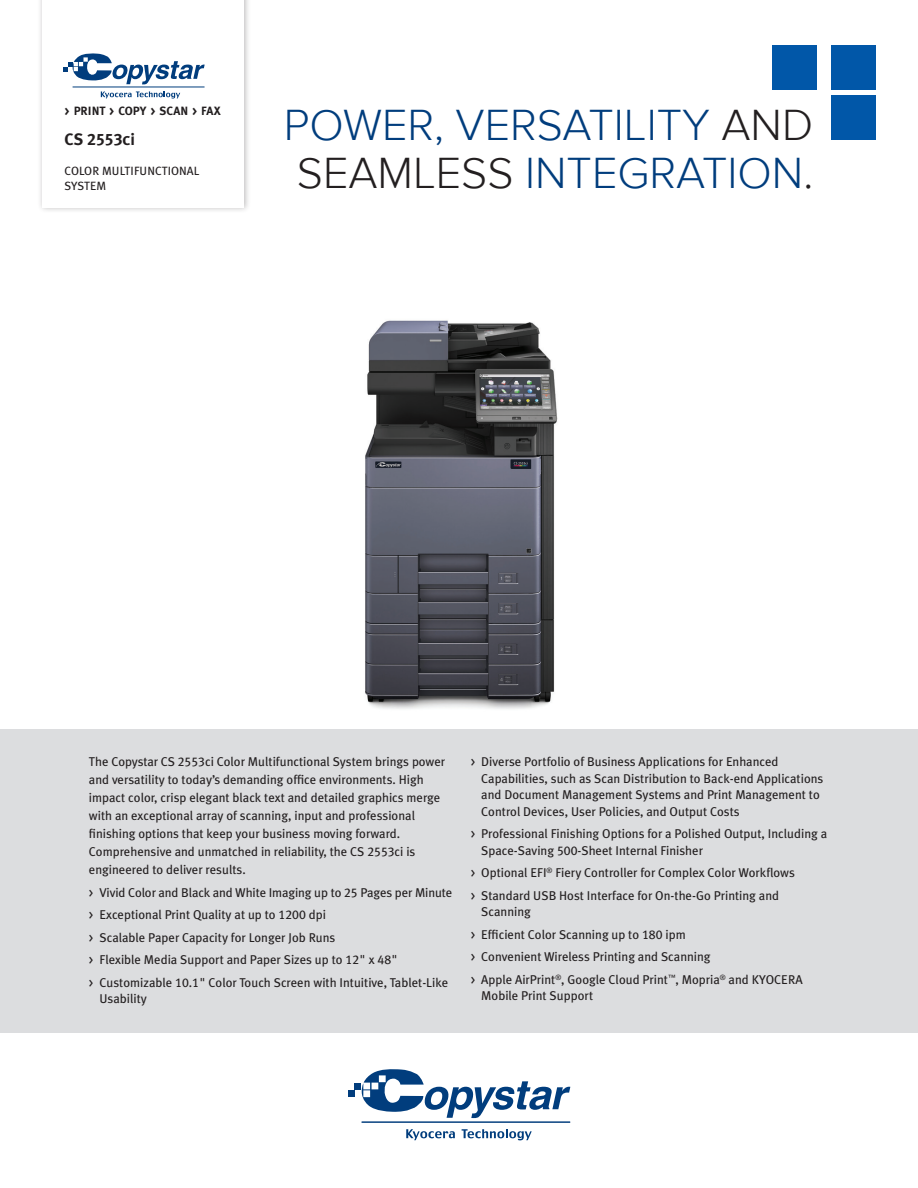
<style>
.page{position:relative;width:918px;height:1188px;background:#fff}
.page>*{position:absolute;margin:0;border:0;box-sizing:border-box;transform-origin:0 0}
.t1{font:300 45px/48px "Proxima Nova";color:#013d7d}
.t2{font:16.5px "Meta Plus Bold Caps";color:#231f20}
.t3{font:12.75px/22.5px "Meta Plus";color:#231f20}
.t4{font:12px/15px "Meta Plus";color:#231f20}
.t5{font:12px "Meta Plus Bold Caps";color:#231f20}
.s1{font-family:"Meta Plus";font-weight:700}
.s2{color:#231f20}
.s3{font-family:"Meta Plus Book Caps"}
</style>
<div class="page">
<img style="left:365px;top:320px;width:193px;height:389px">
<div style="left:0;top:729px;width:918px;height:304px;background:#dcdddf"></div>
<div style="left:37px;top:0;width:213px;height:214px;background:#231f20;opacity:.3"></div>
<div style="left:42px;top:0;width:201px;height:207px;background:#fff"></div>
<svg style="left:64px;top:53px;width:141px;height:31px"></svg>
<hr style="left:73px;top:87px;width:132px;height:1px;background:#013d7d">
<svg style="left:101px;top:91px;width:79px;height:8px"></svg>
<svg style="left:362px;top:1069px;width:208px;height:49px"></svg>
<div style="left:354px;top:1083px;width:7px;height:6px;background:#013d7d"></div>
<div style="left:348px;top:1090px;width:6px;height:7px;background:#013d7d"></div>
<hr style="left:362px;top:1122px;width:208px;height:1px;background:#013d7d">
<svg style="left:406px;top:1129px;width:49px;height:11px"></svg>
<svg style="left:462px;top:1129px;width:70px;height:11px"></svg>
<div style="left:831px;top:45px;width:44px;height:45px;background:#0157a8"></div>
<div style="left:831px;top:96px;width:44px;height:44px;background:#0157a8"></div>
<div style="left:773px;top:45px;width:44px;height:45px;background:#0157a8"></div>
<p class="t5" style="left:65px;top:104px;width:158px">&gt; PRINT &gt; COPY &gt; SCAN &gt; FAX</p>
<p class="t2" style="left:65px;top:130px;width:72px"><span class="s1">CS</span> 2553c<span class="s1">i</span></p>
<p class="t4" style="left:65px;top:163px;width:136px">COLOR MULTIFUNCTIONAL<br>SYSTEM</p>
<h1 class="t1" style="left:284px;top:101px;width:531px">POWER, VERSATILITY <span class="s2">AND<br>SEAMLESS</span> INTEGRATION<span class="s2">.</span></h1>
<p class="t3" style="left:89px;top:753px;width:358px;line-height:18px">The Copystar CS <span class="s3">2553</span>ci Color Multifunctional System brings power and versatility to today’s demanding office environments. High impact color, crisp elegant black text and detailed graphics merge with an exceptional array of scanning, input and professional finishing options that keep your business moving forward.<br>Comprehensive and unmatched in reliability, the CS <span class="s3">2553</span>ci is engineered to deliver results.</p>
<p class="t3" style="left:89px;top:881px;width:365px"><span class="s3">&gt;</span> Vivid Color and Black and White Imaging up to <span class="s3">25</span> Pages per Minute <span class="s3">&gt;</span> Exceptional Print Quality at up to <span class="s3">1200</span> dpi<br><span class="s3">&gt;</span> Scalable Paper Capacity for Longer Job Runs<br><span class="s3">&gt;</span> Flexible Media Support and Paper Sizes up to <span class="s3">12</span>" x <span class="s3">48</span>"<br><span class="s3">&gt;</span> Customizable <span class="s3">10.1</span>" Color Touch Screen with Intuitive, Tablet-Like</p>
<p class="t3" style="left:100px;top:988px;width:49px">Usability</p>
<p class="t3" style="left:481px;top:754px;width:344px;line-height:16.5px;text-indent:-11px"><span class="s3">&gt;</span> Diverse Portfolio of Business Applications for Enhanced Capabilities, such as Scan Distribution to Back-end Applications and Document Management Systems and Print Management to Control Devices, User Policies, and Output Costs</p>
<p class="t3" style="left:481px;top:826px;width:347px;line-height:16.5px;text-indent:-11px"><span class="s3">&gt;</span> Professional Finishing Options for a Polished Output, Including a<br>Space-Saving <span class="s3">500</span>-Sheet Internal Finisher</p>
<p class="t3" style="left:471px;top:862px;width:326px"><span class="s3">&gt;</span> Optional EFI<sup>®</sup> Fiery Controller for Complex Color Workflows <span class="s3">&gt;</span> Standard USB Host Interface for On-the-Go Printing and</p>
<p class="t3" style="left:471px;top:901px;width:334px;text-indent:11px">Scanning<br><span class="s3">&gt;</span> Efficient Color Scanning up to <span class="s3">180</span> ipm<br><span class="s3">&gt;</span> Convenient Wireless Printing and Scanning<br><span class="s3">&gt;</span> Apple AirPrint<sup>®</sup>, Google Cloud Print<sup>™</sup>, Mopria<sup>®</sup> and KYOCERA</p>
<p class="t3" style="left:481px;top:985px;width:114px">Mobile Print Support</p>
</div>
